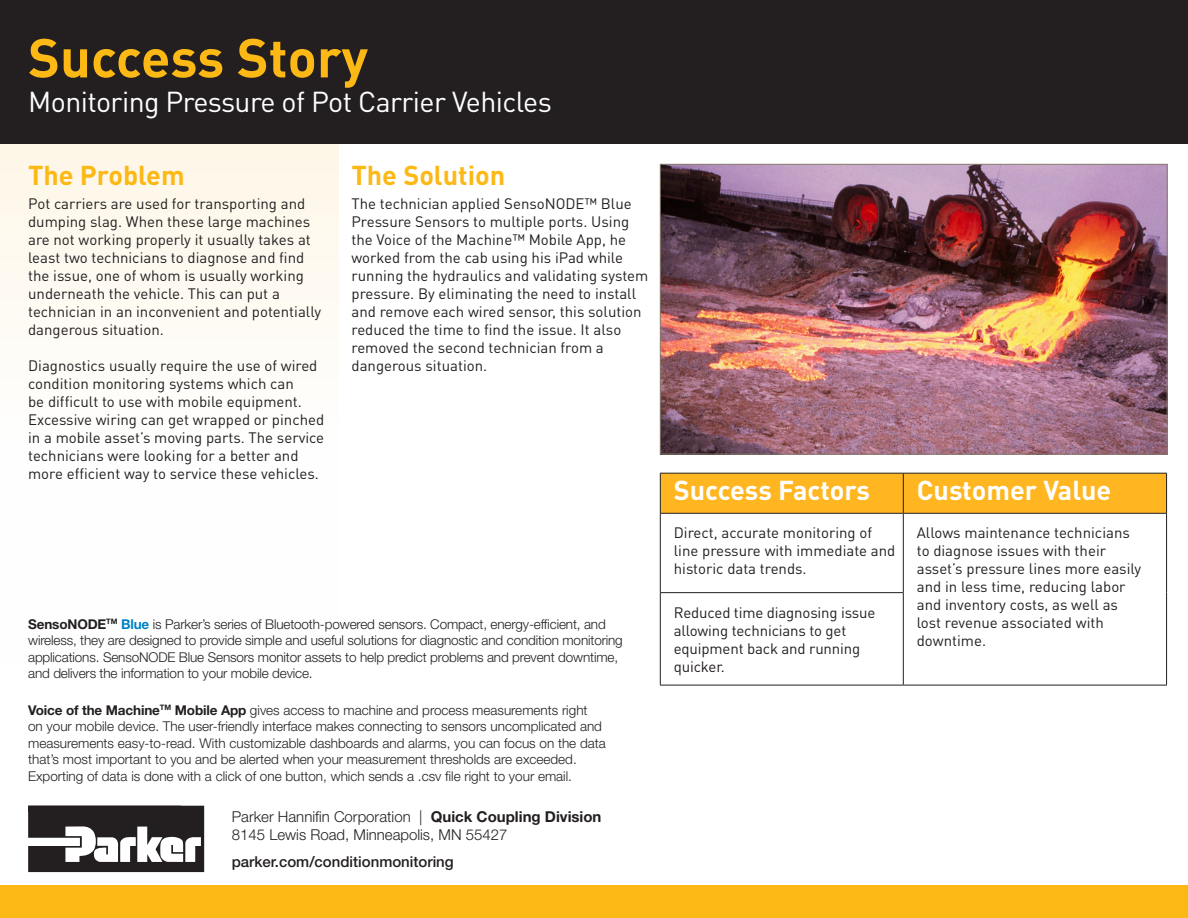
<style>
.page{position:relative;width:1188px;height:918px;background:#fff}
.page>*{position:absolute;margin:0;border:0;box-sizing:border-box;transform-origin:0 0}
.t1{font:700 54px "DINOT";color:#fcb814}
.t2{font:28.5px "DINOT";letter-spacing:-.02em;color:#fff}
.t3{font:700 27px "DINOT";color:#fff}
.t4{font:700 27px "DINOT";color:#fcb814}
.t5{font:15px/18px "DINOT";color:#231f20}
.t6{font:300 15px/18px "Helvetica Neue LT Std";color:#231f20}
.t7{font:500 15px "Helvetica Neue LT Std";color:#231f20}
.t8{font:300 13.5px/16.5px "Helvetica Neue LT Std";color:#231f20}
.s1{font-weight:700}
.s2{font-weight:700;color:#0082c5}
</style>
<div class="page">
<div style="left:0;top:135px;width:339px;height:527px;background:linear-gradient(to bottom,#fef8eb,#feffff)"></div>
<div style="left:0;top:885px;width:1188px;height:33px;background:#fcb814"></div>
<div style="left:0;top:0;width:1188px;height:144px;background:#231f20"></div>
<div style="left:661px;top:474px;width:505px;height:39px;background:#ffb620"></div>
<svg style="left:661px;top:514px;width:505px;height:171px"></svg>
<hr style="left:660px;top:473px;width:243px;height:1px;background:#231f20">
<hr style="left:660px;top:474px;width:1px;height:39px;background:#231f20">
<hr style="left:903px;top:473px;width:264px;height:1px;background:#231f20">
<hr style="left:903px;top:474px;width:1px;height:39px;background:#231f20">
<hr style="left:1166px;top:474px;width:1px;height:39px;background:#231f20">
<hr style="left:660px;top:513px;width:243px;height:1px;background:#231f20">
<hr style="left:660px;top:514px;width:1px;height:78px;background:#231f20">
<hr style="left:660px;top:592px;width:244px;height:1px;background:#231f20">
<hr style="left:660px;top:593px;width:1px;height:92px;background:#231f20">
<hr style="left:660px;top:685px;width:243px;height:1px;background:#231f20">
<hr style="left:903px;top:685px;width:264px;height:1px;background:#231f20">
<hr style="left:903px;top:513px;width:264px;height:1px;background:#231f20">
<hr style="left:903px;top:514px;width:1px;height:78px;background:#231f20">
<hr style="left:1166px;top:514px;width:1px;height:79px;background:#231f20">
<hr style="left:903px;top:593px;width:1px;height:92px;background:#231f20">
<hr style="left:1166px;top:593px;width:1px;height:92px;background:#231f20">
<img style="left:662px;top:166px;width:504px;height:286px">
<div style="left:660px;top:164px;width:508px;height:290px;border:1px solid #887d6e"></div>
<svg style="left:28px;top:806px;width:176px;height:66px"></svg>
<h1 class="t1" style="left:28px;top:21px;width:341px">Success Story</h1>
<h2 class="t2" style="left:28px;top:82px;width:525px">Monitoring Pressure of Pot Carrier Vehicles</h2>
<h3 class="t4" style="left:28px;top:156px;width:158px">The Problem</h3>
<p class="t5" style="left:28px;top:194px;width:295px">Pot carriers are used for transporting and dumping slag. When these large machines are not working properly it usually takes at least two technicians to diagnose and find the issue, one of whom is usually working underneath the vehicle. This can put a technician in an inconvenient and potentially dangerous situation.</p>
<p class="t5" style="left:28px;top:356px;width:298px">Diagnostics usually require the use of wired condition monitoring systems which can<br>be difficult to use with mobile equipment.<br>Excessive wiring can get wrapped or pinched in a mobile asset’s moving parts. The service technicians were looking for a better and more efficient way to service these vehicles.</p>
<h3 class="t4" style="left:352px;top:156px;width:155px">The Solution</h3>
<p class="t5" style="left:352px;top:194px;width:298px">The technician applied SensoNODE™ Blue Pressure Sensors to multiple ports. Using the Voice of the Machine™ Mobile App, he worked from the cab using his iPad while running the hydraulics and validating system pressure. By eliminating the need to install and remove each wired sensor, this solution reduced the time to find the issue. It also removed the second technician from a dangerous situation.</p>
<p class="t8" style="left:28px;top:616px;width:596px"><span class="s1">SensoNODE</span><sup>TM</sup> <span class="s2">Blue</span> is Parker’s series of Bluetooth-powered sensors. Compact, energy-efficient, and wireless, they are designed to provide simple and useful solutions for diagnostic and condition monitoring applications. SensoNODE Blue Sensors monitor assets to help predict problems and prevent downtime, and delivers the information to your mobile device.</p>
<p class="t8" style="left:28px;top:702px;width:579px"><span class="s1">Voice of the Machine</span><sup>TM</sup> <span class="s1">Mobile App</span> gives access to machine and process measurements right<br>on your mobile device. The user-friendly interface makes connecting to sensors uncomplicated and measurements easy-to-read. With customizable dashboards and alarms, you can focus on the data that’s most important to you and be alerted when your measurement thresholds are exceeded.<br>Exporting of data is done with a click of one button, which sends a .csv file right to your email.</p>
<p class="t6" style="left:232px;top:808px;width:371px">Parker Hannifin Corporation | <span class="s1">Quick Coupling Division<br></span>8145 Lewis Road, Minneapolis, MN 55427</p>
<p class="t7" style="left:232px;top:853px;width:224px">parker.com/conditionmonitoring</p>
<h3 class="t3" style="left:674px;top:472px;width:198px">Success Factors</h3>
<h3 class="t3" style="left:917px;top:472px;width:196px">Customer Value</h3>
<p class="t5" style="left:674px;top:523px;width:223px">Direct, accurate monitoring of line pressure with immediate and historic data trends.</p>
<p class="t5" style="left:917px;top:523px;width:226px">Allows maintenance technicians to diagnose issues with their asset’s pressure lines more easily and in less time, reducing labor and inventory costs, as well as lost revenue associated with downtime.</p>
<p class="t5" style="left:674px;top:603px;width:203px">Reduced time diagnosing issue allowing technicians to get equipment back and running quicker.</p>
</div>
